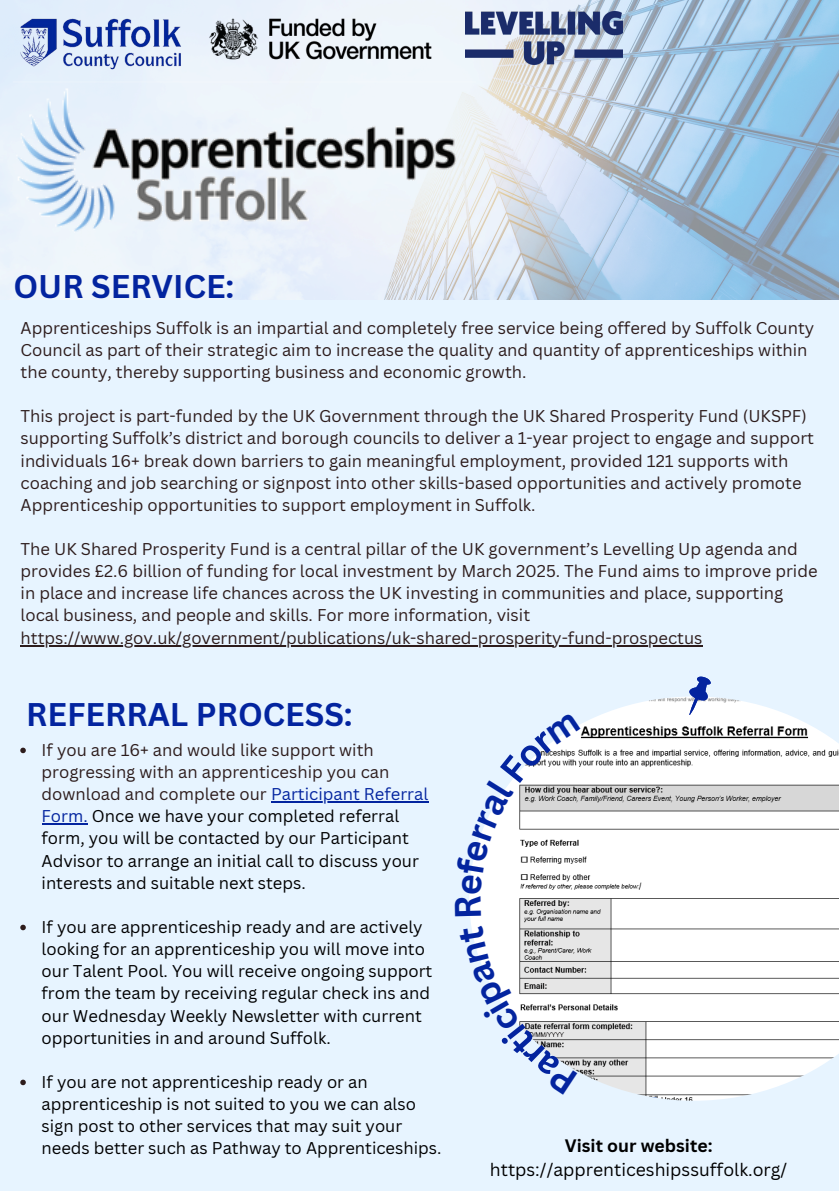
<style>
.page{position:relative;width:839px;height:1191px;background:#fff}
.page>*{position:absolute;margin:0;border:0;box-sizing:border-box;transform-origin:0 0}
.t1{font:700 32px "Canva Sans";color:#03249f}
.t2{font:17.6px "Canva Sans";color:#000}
.t3{font:700 17.6px "Canva Sans";color:#000}
.t4{font:16.6px/22.2px "Canva Sans";color:#2d1c1c}
.t5{font:16.6px/22.2px "Canva Sans";color:#000}
.s1{color:#03249f}
</style>
<div class="page">
<div style="left:0;top:0;width:838px;height:1191px;background:#e7f4ff"></div>
<img style="left:0;top:0;width:838px;height:300px">
<img style="left:21px;top:18px;width:160px;height:52px;border-radius:4px">
<img style="left:13px;top:81px;width:462px;height:169px">
<img style="left:470px;top:696px;width:368px;height:405px">
<hr style="left:21px;top:645px;width:682px;height:1px;background:#2d1c1c">
<svg style="left:689px;top:677px;width:21px;height:38px"></svg>
<svg style="left:20px;top:748px;width:6px;height:5px"></svg>
<hr style="left:271px;top:802px;width:157px;height:1px;background:#03249f">
<hr style="left:42px;top:824px;width:41px;height:1px;background:#03249f">
<svg style="left:20px;top:925px;width:6px;height:5px"></svg>
<svg style="left:20px;top:1080px;width:6px;height:5px"></svg>
<img style="left:205px;top:13px;width:231px;height:51px">
<img style="left:465px;top:12px;width:157px;height:52px">
<svg style="left:470px;top:926px;width:107px;height:168px"></svg>
<svg style="left:469px;top:712px;width:111px;height:204px"></svg>
<p class="t1" style="left:13px;top:264px;width:222px">OUR SERVICE:</p>
<p class="t4" style="left:21px;top:316px;width:795px">Apprenticeships Suffolk is an impartial and completely free service being offered by Suffolk County<br>Council as part of their strategic aim to increase the quality and quantity of apprenticeships within the county, thereby supporting business and economic growth.</p>
<h2 class="t4" style="left:21px;top:405px;width:795px">This project is part-funded by the UK Government through the UK Shared Prosperity Fund (UKSPF) supporting Suffolk’s district and borough councils to deliver a 1-year project to engage and support individuals 16+ break down barriers to gain meaningful employment, provided 121 supports with coaching and job searching or signpost into other skills-based opportunities and actively promote Apprenticeship opportunities to support employment in Suffolk.</h2>
<p class="t4" style="left:21px;top:538px;width:798px">The UK Shared Prosperity Fund is a central pillar of the UK government’s Levelling Up agenda and provides £2.6 billion of funding for local investment by March 2025. The Fund aims to improve pride in place and increase life chances across the UK investing in communities and place, supporting local business, and people and skills. For more information, visit</p>
<p class="t4" style="left:21px;top:626px;width:683px">https://www.gov.uk/government/publications/uk-shared-prosperity-fund-prospectus</p>
<p class="t1" style="left:26px;top:692px;width:328px">REFERRAL PROCESS:</p>
<p class="t4" style="left:42px;top:738px;width:388px">If you are 16+ and would like support with progressing with an apprenticeship you can download and complete our <span class="s1">Participant Referral</span></p>
<p class="t5" style="left:42px;top:805px;width:379px"><span class="s1">Form.</span> Once we have your completed referral form, you will be contacted by our Participant Advisor to arrange an initial call to discuss your interests and suitable next steps.</p>
<p class="t5" style="left:42px;top:915px;width:392px">If you are apprenticeship ready and are actively looking for an apprenticeship you will move into our Talent Pool. You will receive ongoing support</p>
<h1 class="t5" style="left:42px;top:982px;width:390px">from the team by receiving regular check ins and our Wednesday Weekly Newsletter with current opportunities in and around Suffolk.</h1>
<h1 class="t5" style="left:42px;top:1070px;width:376px">If you are not apprenticeship ready or an apprenticeship is not suited to you we can also sign post to other services that may suit your</h1>
<h2 class="t5" style="left:42px;top:1137px;width:401px">needs better such as Pathway to Apprenticeships.</h2>
<p class="t3" style="left:565px;top:1134px;width:149px">Visit our website:</p>
<p class="t2" style="left:490px;top:1157px;width:299px">https://apprenticeshipssuffolk.org/</p>
</div>
